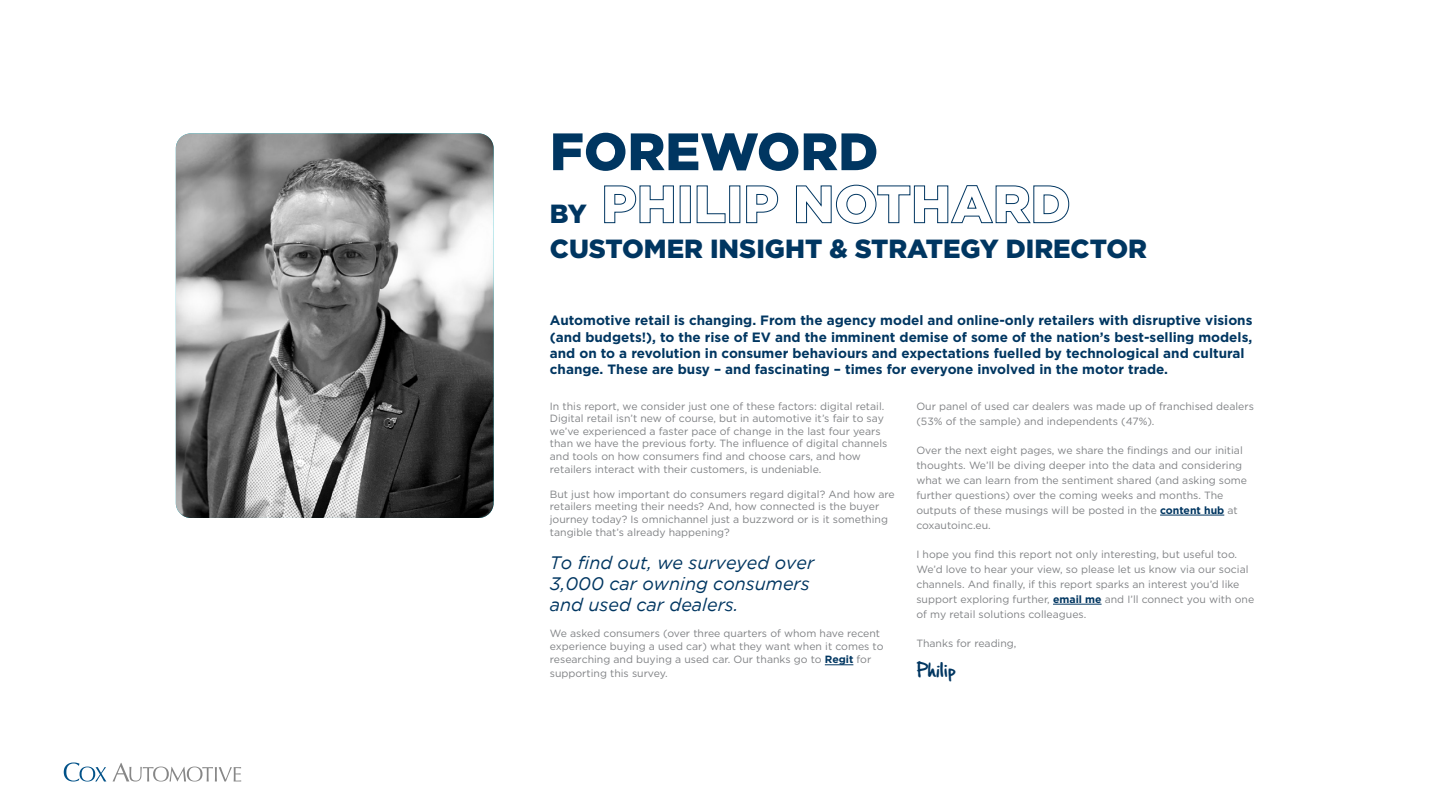
<style>
.page{position:relative;width:1440px;height:810px;background:#fff}
.page>*{position:absolute;margin:0;border:0;box-sizing:border-box;transform-origin:0 0}
.t1{font:900 52.5px/52.5px "Gotham HTF";color:#003661}
.t2{font:900 26.25px "Gotham HTF";color:#003661}
.t3{font:22.5px "Hand Of Sean Pro";color:#003661}
.t4{font:italic 18px/20.9px "Gotham";color:#003661}
.t5{font:700 13.5px/16.2px "Gotham";color:#003661}
.t6{font:10.5px/14.9px "Gotham";color:#808285}
.s1{font-size:26.25px}
.s2{font-weight:700;color:#003661}
</style>
<div class="page">
<svg style="left:64px;top:763px;width:42px;height:19px"></svg>
<svg style="left:113px;top:763px;width:128px;height:19px"></svg>
<img style="left:176px;top:133px;width:318px;height:385px">
<svg style="left:825px;top:665px;width:28px;height:1px"></svg>
<hr style="left:1160px;top:515px;width:64px;height:1px;background:#003661">
<hr style="left:1053px;top:604px;width:49px;height:1px;background:#003661">
<h1 class="t1" style="left:550px;top:124px;width:522px">FOREWORD<br><span class="s1">BY</span> PHILIP NOTHARD</h1>
<h2 class="t2" style="left:550px;top:233px;width:599px">CUSTOMER INSIGHT &amp; STRATEGY DIRECTOR</h2>
<p class="t5" style="left:550px;top:312px;width:704px">Automotive retail is changing. From the agency model and online-only retailers with disruptive visions (and budgets!), to the rise of EV and the imminent demise of some of the nation’s best-selling models, and on to a revolution in consumer behaviours and expectations fuelled by technological and cultural change. These are busy – and fascinating – times for everyone involved in the motor trade.</p>
<p class="t6" style="left:550px;top:400px;width:339px;line-height:12.6px">In this report, we consider just one of these factors: digital retail.<br>Digital retail isn’t new of course, but in automotive it’s fair to say we’ve experienced a faster pace of change in the last four years than we have the previous forty. The influence of digital channels and tools on how consumers find and choose cars, and how retailers interact with their customers, is undeniable.</p>
<p class="t6" style="left:550px;top:488px;width:346px;line-height:12.6px">But just how important do consumers regard digital? And how are retailers meeting their needs? And, how connected is the buyer journey today? Is omnichannel just a buzzword or is it something tangible that’s already happening?</p>
<h3 class="t4" style="left:550px;top:552px;width:266px">To find out, we surveyed over<br>3,000 car owning consumers and used car dealers.</h3>
<p class="t6" style="left:550px;top:627px;width:335px;line-height:13.2px">We asked consumers (over three quarters of whom have recent experience buying a used car) what they want when it comes to researching and buying a used car. Our thanks go to <span class="s2">Regit</span> for supporting this survey.</p>
<p class="t6" style="left:916px;top:398px;width:339px">Our panel of used car dealers was made up of franchised dealers (53% of the sample) and independents (47%).</p>
<p class="t6" style="left:916px;top:443px;width:332px">Over the next eight pages, we share the findings and our initial thoughts. We’ll be diving deeper into the data and considering what we can learn from the sentiment shared (and asking some further questions) over the coming weeks and months. The outputs of these musings will be posted in the <span class="s2">content hub</span> at coxautoinc.eu.</p>
<p class="t6" style="left:916px;top:547px;width:339px">I hope you find this report not only interesting, but useful too.<br>We’d love to hear your view, so please let us know via our social channels. And finally, if this report sparks an interest you’d like support exploring further, <span class="s2">email me</span> and I’ll connect you with one of my retail solutions colleagues.</p>
<p class="t6" style="left:916px;top:636px;width:102px">Thanks for reading,</p>
<h3 class="t3" style="left:916px;top:655px;width:41px">Philip</h3>
</div>
